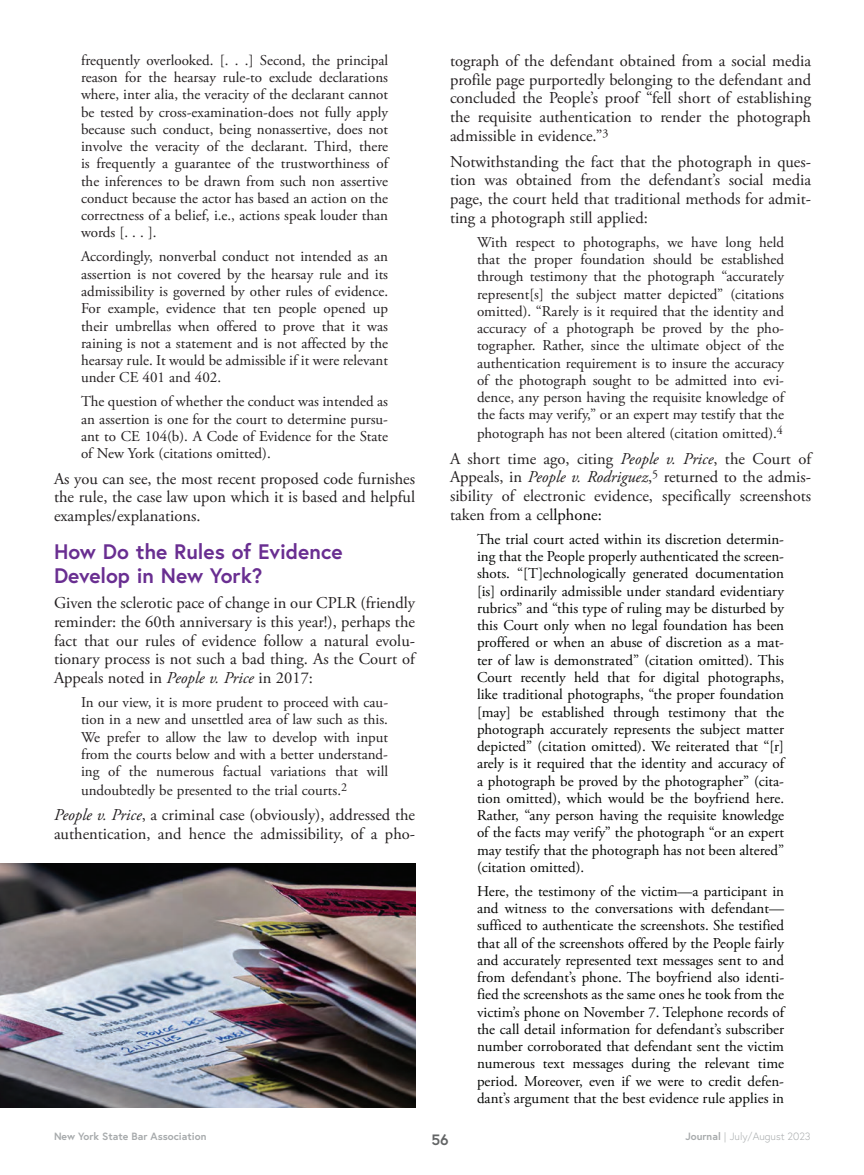
<style>
.page{position:relative;width:864px;height:1175px;background:#fff}
.page>*{position:absolute;margin:0;border:0;box-sizing:border-box;transform-origin:0 0}
.t1{font:700 21px/24px "Europa";color:#692e91}
.t2{font:16.5px/18.8px "Adobe Garamond Pro";color:#231f20;text-align:justify}
.t3{font:15px/17.2px "Adobe Garamond Pro";color:#231f20;text-align:justify}
.t4{font:15px/17.2px "Adobe Garamond Pro";color:#040503;text-align:justify}
.t5{font:700 15px "Europa";color:#636566}
.t6{font:700 10.5px "Europa";color:#a7aaac}
.t7{font:300 10.5px "Europa";color:#a7aaac}
.s1{font-style:italic}
.s2{color:#040503}
.s3{font-weight:700}
</style>
<div class="page">
<img style="left:0;top:863px;width:416px;height:244px">
<p class="t3" style="left:81px;top:53px;width:309px">frequently overlooked. [. . .] Second, the principal reason for the hearsay rule-to exclude declarations where, inter alia, the veracity of the declarant cannot be tested by cross-examination-does not fully apply because such conduct, being nonassertive, does not involve the veracity of the declarant. Third, there is frequently a guarantee of the trustworthiness of the inferences to be drawn from such non assertive conduct because the actor has based an action on the correctness of a belief, i.e., actions speak louder than words [. . . ].</p>
<p class="t3" style="left:81px;top:249px;width:309px">Accordingly, nonverbal conduct not intended as an assertion is not covered by the hearsay rule and its admissibility is governed by other rules of evidence.<br>For example, evidence that ten people opened up their umbrellas when offered to prove that it was raining is not a statement and is not affected by the hearsay rule. It would be admissible if it were relevant under CE 401 and 402.</p>
<p class="t3" style="left:81px;top:394px;width:309px">The question of whether the conduct was intended as an assertion is one for the court to determine pursu&shy;ant to CE 104(b). A Code of Evidence for the State of New York (citations omitted).</p>
<p class="t2" style="left:54px;top:470px;width:363px">As you can see, the most recent proposed code furnishes the rule, the case law upon which it is based and helpful examples/explanations.</p>
<h1 class="t1" style="left:54px;top:541px;width:290px">How Do the Rules of Evidence<br>Develop in New York?</h1>
<p class="t2" style="left:54px;top:595px;width:363px">Given the sclerotic pace of change in our CPLR (friendly reminder: the 60th anniversary is this year!), perhaps the fact that our rules of evidence follow a natural evolu&shy;tionary process is not such a bad thing. As the Court of Appeals noted in <span class="s1">People v. Price</span> in 2017:</p>
<p class="t3" style="left:81px;top:695px;width:309px">In our view, it is more prudent to proceed with cau&shy;tion in a new and unsettled area of law such as this.<br>We prefer to allow the law to develop with input from the courts below and with a better understand&shy;ing of the numerous factual variations that will</p>
<p class="t3" style="left:81px;top:782px;width:268px">undoubtedly be presented to the trial courts.<sup>2</sup></p>
<p class="t2" style="left:54px;top:807px;width:363px"><span class="s1">People v. Price</span>, a criminal case (obviously), addressed the authentication, and hence the admissibility, of a pho-</p>
<p class="t2" style="left:450px;top:53px;width:363px">tograph of the defendant obtained from a social media profile page purportedly belonging to the defendant and concluded the People’s proof “fell short of establishing the requisite authentication to render the photograph admissible in evidence.”<sup>3</sup></p>
<p class="t2" style="left:450px;top:153px;width:363px">Notwithstanding the fact that the photograph in ques&shy;tion was obtained from the defendant’s social media page, the court held that traditional methods for admit&shy;ting a photograph still applied:</p>
<p class="t3" style="left:477px;top:235px;width:309px">With respect to photographs, we have long held that the proper foundation should be established through testimony that the photograph “accurately represent[s] the subject matter depicted” (citations omitted). “Rarely is it required that the identity and accuracy of a photograph be proved by the pho&shy;tographer. Rather, since the ultimate object of the authentication requirement is to insure the accuracy of the photograph sought to be admitted into evi&shy;dence, any person having the requisite knowledge of the facts may verify,” or an expert may testify that the</p>
<p class="t3" style="left:477px;top:426px;width:307px">photograph has not been altered (citation omitted).<sup>4</sup></p>
<p class="t2" style="left:450px;top:450px;width:363px">A short time ago, citing <span class="s1">People v. Price</span>, the Court of Appeals, in <span class="s1">People v. Rodriguez</span>,<sup>5</sup> returned to the admis&shy;sibility of electronic evidence, specifically screenshots taken from a cel<span class="s2">lphone:</span></p>
<p class="t4" style="left:477px;top:532px;width:309px">The trial court acted within its discretion determin&shy;ing that the People properly authenticated the screen&shy;shots. “[T]echnologically generated documentation [is] ordinarily admissible under standard evidentiary rubrics” and “this type of ruling may be disturbed by this Court only when no legal foundation has been proffered or when an abuse of discretion as a mat&shy;ter of law is demonstrated” (citation omitted). This Court recently held that for digital photographs, like traditional photographs, “the proper foundation [may] be established through testimony that the photograph accurately represents the subject matter depicted” (citation omitted). We reiterated that “[r] arely is it required that the identity and accuracy of a photograph be proved by the photographer” (cita&shy;tion omitted), which would be the boyfriend here.<br>Rather, “any person having the requisite knowledge of the facts may verify” the photograph “or an expert may testify that the photograph has not been altered” (citation omitted).</p>
<p class="t4" style="left:477px;top:883px;width:309px">Here, the testimony of the victim—a participant in and witness to the conversations with defendant— sufficed to authenticate the screenshots. She testified that all of the screenshots offered by the People fairly and accurately represented text messages sent to and from defendant’s phone. The boyfriend also identi&shy;fied the screenshots as the same ones he took from the victim’s phone on November 7. Telephone records of the call detail information for defendant’s subscriber number corroborated that defendant sent the victim numerous text messages during the relevant time period. Moreover, even if we were to credit defen&shy;dant’s argument that the best evidence rule applies in</p>
<p class="t6" style="left:54px;top:1132px;width:154px">New York State Bar Association</p>
<p class="t7" style="left:685px;top:1132px;width:127px"><span class="s3">Journal</span> | July/August 2023</p>
<p class="t5" style="left:432px;top:1133px;width:19px">56</p>
</div>
